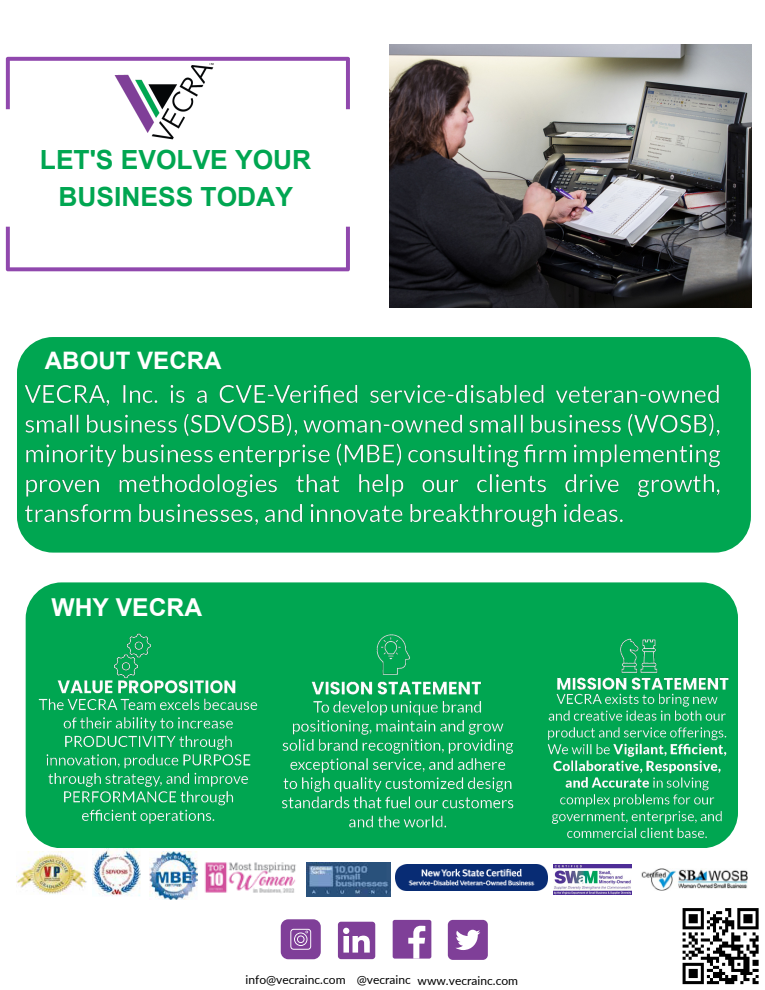
<style>
.page{position:relative;width:765px;height:990px;background:#fff}
.page>*{position:absolute;margin:0;border:0;box-sizing:border-box;transform-origin:0 0}
.t1{font:700 26.4px "Arial";color:#00a651}
.t2{font:700 24.64px "Arial";color:#fff}
.t3{font:700 24.08px "Arial";color:#fff}
.t4{font:12.04px "Lato";color:#000}
</style>
<div class="page">
<svg style="left:6px;top:57px;width:344px;height:52px"></svg>
<svg style="left:6px;top:227px;width:344px;height:44px"></svg>
<img style="left:16px;top:852px;width:71px;height:42px">
<img style="left:92px;top:848px;width:48px;height:48px">
<img style="left:149px;top:851px;width:49px;height:49px">
<img style="left:204px;top:862px;width:92px;height:31px">
<img style="left:307px;top:862px;width:84px;height:34px">
<img style="left:396px;top:864px;width:151px;height:26px">
<img style="left:641px;top:868px;width:106px;height:22px">
<img style="left:553px;top:864px;width:78px;height:30px">
<div style="left:17px;top:337px;width:734px;height:216px;background:#00a651;border-radius:36px"></div>
<img style="left:26px;top:384px;width:695px;height:158px">
<img style="left:114px;top:63px;width:101px;height:76px">
<svg style="left:338px;top:922px;width:37px;height:37px"></svg>
<div style="left:281px;top:919px;width:40px;height:40px;background:#7f3f98;border-radius:8px"></div>
<svg style="left:290px;top:929px;width:21px;height:21px"></svg>
<div style="left:393px;top:920px;width:38px;height:39px;background:#7f3f98;border-radius:2px"></div>
<svg style="left:408px;top:926px;width:17px;height:33px"></svg>
<div style="left:448px;top:920px;width:40px;height:40px;background:#7f3f98;border-radius:5px"></div>
<svg style="left:455px;top:930px;width:25px;height:20px"></svg>
<div style="left:26px;top:582px;width:712px;height:266px;background:#00a651;border-radius:36px"></div>
<img style="left:25px;top:692px;width:233px;height:142px">
<img style="left:282px;top:711px;width:232px;height:117px">
<img style="left:547px;top:694px;width:181px;height:144px">
<img style="left:40px;top:680px;width:218px;height:20px">
<img style="left:113px;top:633px;width:38px;height:45px">
<img style="left:376px;top:634px;width:34px;height:41px">
<img style="left:620px;top:638px;width:36px;height:23px">
<img style="left:311px;top:681px;width:171px;height:30px">
<img style="left:557px;top:661px;width:172px;height:33px">
<svg style="left:683px;top:908px;width:76px;height:76px"></svg>
<img style="left:390px;top:45px;width:361px;height:262px">
<p class="t1" style="left:40px;top:149px;width:273px">LET'S EVOLVE YOUR</p>
<p class="t1" style="left:58px;top:186px;width:236px">BUSINESS TODAY</p>
<p class="t3" style="left:45px;top:352px;width:178px">ABOUT VECRA</p>
<p class="t2" style="left:52px;top:598px;width:152px">WHY VECRA</p>
<p class="t4" style="left:246px;top:972px;width:102px">info@vecrainc.com</p>
<p class="t4" style="left:357px;top:973px;width:56px">@vecrainc</p>
<p class="t4" style="left:418px;top:973px;width:102px">www.vecrainc.com</p>
</div>
